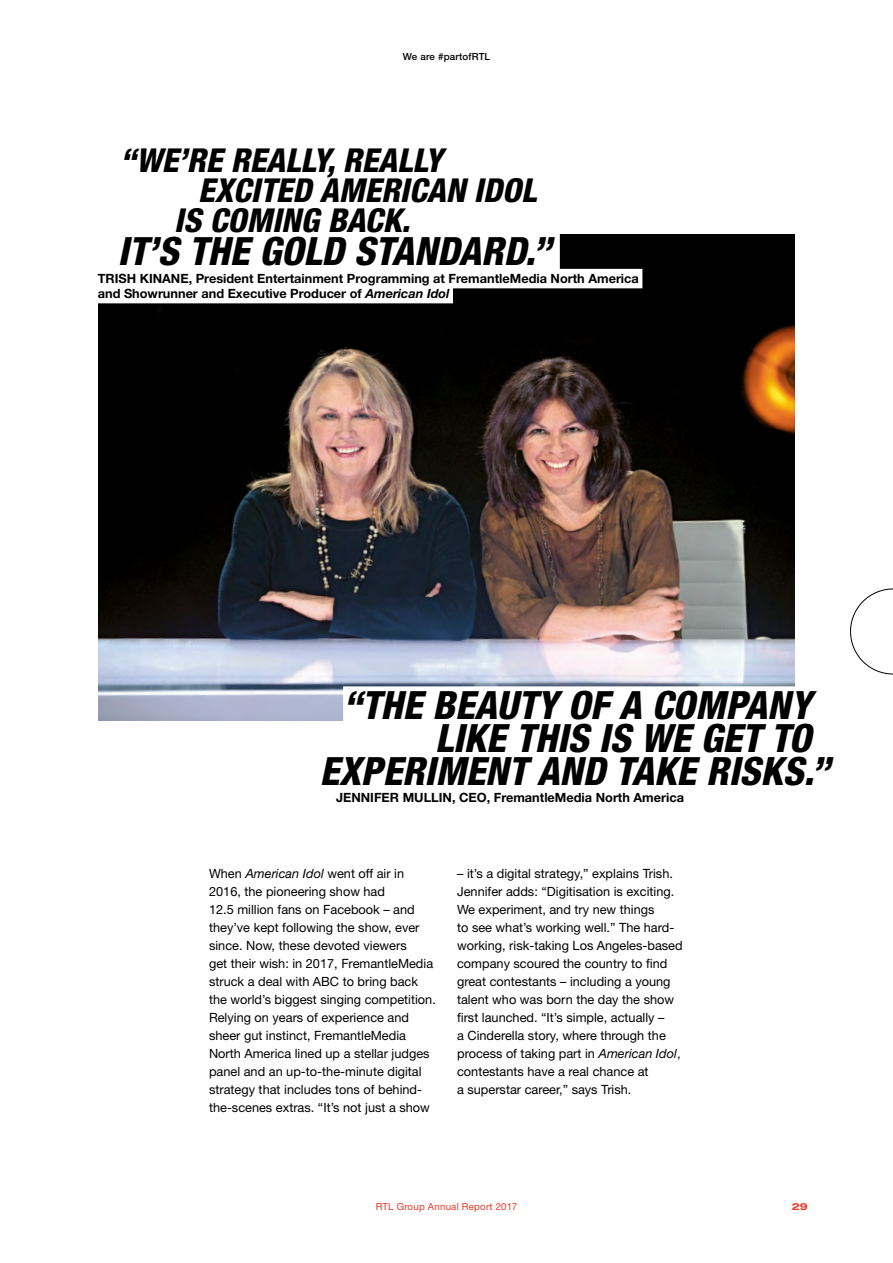
<style>
.page{position:relative;width:893px;height:1263px;background:#fff}
.page>*{position:absolute;margin:0;border:0;box-sizing:border-box;transform-origin:0 0}
.t1{font:italic 800 condensed 39px "Helvetica Neue LT Pro";color:#000}
.t2{font:italic 800 condensed 33px "Helvetica Neue LT Pro";color:#000}
.t3{font:12.75px/18px "Helvetica Neue LT Pro";color:#000}
.t4{font:700 12.75px/15px "Helvetica Neue LT Pro";color:#000}
.t5{font:9.75px "Helvetica Neue LT Pro";letter-spacing:.02em;color:#e63c2a}
.t6{font:500 9.75px "Helvetica Neue LT Pro";letter-spacing:.02em;color:#000}
.t7{font:700 expanded 9.75px "Helvetica Neue LT Pro";color:#e63c2a}
.s1{font-style:italic}
</style>
<div class="page">
<img style="left:98px;top:235px;width:697px;height:486px">
<div style="left:98px;top:269px;width:544px;height:19px;background:#fff"></div>
<div style="left:98px;top:284px;width:355px;height:19px;background:#fff"></div>
<div style="left:343px;top:686px;width:477px;height:37px;background:#fff"></div>
<div style="left:98px;top:233px;width:462px;height:37px;background:#fff"></div>
<svg style="left:850px;top:589px;width:43px;height:85px"></svg>
<p class="t6" style="left:403px;top:51px;width:89px">We are #partofRTL</p>
<p class="t2" style="left:120px;top:137px;width:324px">“WE’RE REALLY, REALLY</p>
<p class="t2" style="left:198px;top:167px;width:339px">EXCITED AMERICAN IDOL</p>
<p class="t2" style="left:174px;top:197px;width:238px">IS COMING BACK.</p>
<p class="t1" style="left:118px;top:224px;width:435px">IT’S THE GOLD STANDARD.”</p>
<p class="t4" style="left:98px;top:271px;width:543px">TRISH KINANE, President Entertainment Programming at FremantleMedia North America and Showrunner and Executive Producer of <span class="s1">American Idol</span></p>
<p class="t1" style="left:343px;top:677px;width:470px">“THE BEAUTY OF A COMPANY</p>
<p class="t1" style="left:435px;top:710px;width:378px">LIKE THIS IS WE GET TO</p>
<p class="t1" style="left:320px;top:743px;width:511px">EXPERIMENT AND TAKE RISKS.”</p>
<p class="t4" style="left:336px;top:790px;width:349px">JENNIFER MULLIN, CEO, FremantleMedia North America</p>
<p class="t3" style="left:209px;top:864px;width:228px">When <span class="s1">American Idol</span> went off air in 2016, the pioneering show had<br>12.5 million fans on Facebook – and they’ve kept following the show, ever since. Now, these devoted viewers<br>get their wish: in 2017, FremantleMedia struck a deal with ABC to bring back the world’s biggest singing competition.<br>Relying on years of experience and sheer gut instinct, FremantleMedia North America lined up a stellar judges panel and an up-to-the-minute digital strategy that includes tons of behind&shy;the-scenes extras. “It’s not just a show</p>
<p class="t3" style="left:457px;top:864px;width:227px">– it’s a digital strategy,” explains Trish.<br>Jennifer adds: “Digitisation is exciting.<br>We experiment, and try new things<br>to see what’s working well.” The hard&shy;working, risk-taking Los Angeles-based company scoured the country to find great contestants – including a young talent who was born the day the show first launched. “It’s simple, actually –<br>a Cinderella story, where through the process of taking part in <span class="s1">American Idol</span>, contestants have a real chance at<br>a superstar career,” says Trish.</p>
<p class="t5" style="left:376px;top:1200px;width:143px">RTL Group Annual Report 2017</p>
<p class="t7" style="left:792px;top:1200px;width:18px">29</p>
</div>
